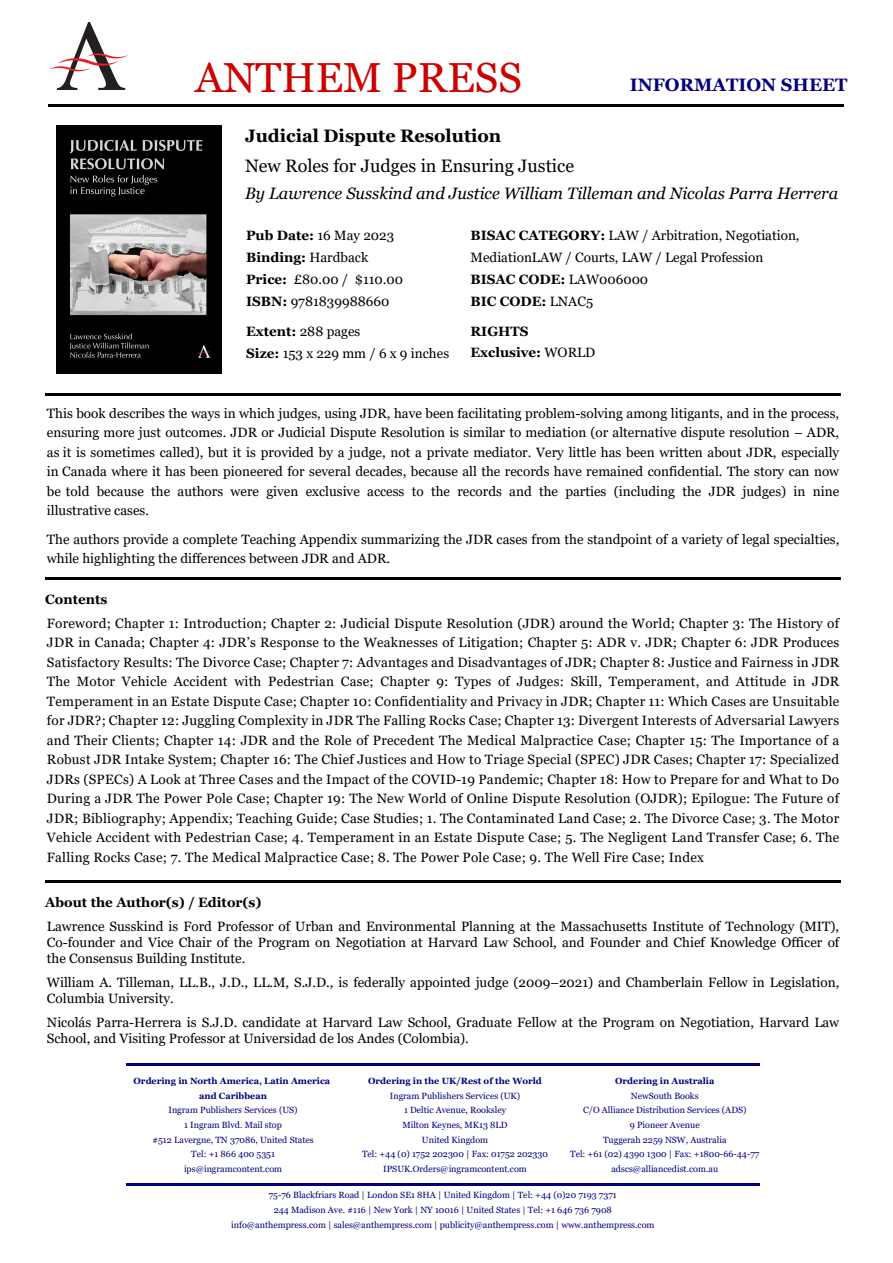
<style>
.page{position:relative;width:893px;height:1263px;background:#fff}
.page>*{position:absolute;margin:0;border:0;box-sizing:border-box;transform-origin:0 0}
.t1{font:42px "Georgia";color:#c00}
.t2{font:18px "Georgia";color:#000}
.t3{font:700 18px "Georgia";color:#000}
.t4{font:700 18px "Georgia";color:#000080}
.t5{font:italic 16.5px "Georgia";color:#000}
.t6{font:13.5px/19.5px "Georgia";color:#000}
.t7{font:700 13.5px/21px "Georgia";color:#000}
.t8{font:9px/14.5px "Georgia";color:#000080;text-align:center}
.t9{font:700 9px/14.7px "Georgia";color:#000080;text-align:center}
.s1{font-weight:700}
.s2{font-weight:400}
</style>
<div class="page">
<img style="left:56px;top:126px;width:165px;height:247px">
<hr style="left:45px;top:393px;width:795px;height:2px;background:#000">
<hr style="left:45px;top:577px;width:795px;height:3px;background:#000">
<hr style="left:45px;top:880px;width:795px;height:3px;background:#000">
<hr style="left:126px;top:1063px;width:634px;height:2px;background:#000080">
<img style="left:49px;top:22px;width:79px;height:68px">
<hr style="left:48px;top:105px;width:795px;height:2px;background:#000">
<hr style="left:126px;top:1183px;width:634px;height:2px;background:#000080">
<h1 class="t1" style="left:195px;top:52px;width:328px">ANTHEM PRESS</h1>
<h2 class="t4" style="left:630px;top:73px;width:219px">INFORMATION SHEET</h2>
<h2 class="t3" style="left:245px;top:124px;width:258px">Judicial Dispute Resolution</h2>
<h2 class="t2" style="left:245px;top:154px;width:331px">New Roles for Judges in Ensuring Justice</h2>
<p class="t5" style="left:245px;top:183px;width:595px">By Lawrence Susskind and Justice William Tilleman and Nicolas Parra Herrera</p>
<p class="t6" style="left:246px;top:225px;width:159px;line-height:21.9px"><span class="s1">Pub Date:</span> 16 May 2023<br><span class="s1">Binding:</span> Hardback<br><span class="s1">Price:</span> £80.00 / $110.00<br><span class="s1">ISBN:</span> 9781839988660</p>
<p class="t6" style="left:471px;top:225px;width:331px;line-height:21.9px"><span class="s1">BISAC CATEGORY:</span> LAW / Arbitration, Negotiation, MediationLAW / Courts, LAW / Legal Profession <span class="s1">BISAC CODE:</span> LAW006000<br><span class="s1">BIC CODE:</span> LNAC5</p>
<p class="t6" style="left:246px;top:321px;width:205px;line-height:21.9px"><span class="s1">Extent:</span> 288 pages<br><span class="s1">Size:</span> 153 x 229 mm / 6 x 9 inches</p>
<p class="t7" style="left:471px;top:321px;width:126px">RIGHTS<br>Exclusive: <span class="s2">WORLD</span></p>
<p class="t6" style="left:47px;top:404px;width:794px;text-align:justify">This book describes the ways in which judges, using JDR, have been facilitating problem-solving among litigants, and in the process, ensuring more just outcomes. JDR or Judicial Dispute Resolution is similar to mediation (or alternative dispute resolution – ADR, as it is sometimes called), but it is provided by a judge, not a private mediator. Very little has been written about JDR, especially in Canada where it has been pioneered for several decades, because all the records have remained confidential. The story can now be told because the authors were given exclusive access to the records and the parties (including the JDR judges) in nine illustrative cases.</p>
<p class="t6" style="left:47px;top:530px;width:794px">The authors provide a complete Teaching Appendix summarizing the JDR cases from the standpoint of a variety of legal specialties, while highlighting the differences between JDR and ADR.</p>
<p class="t7" style="left:45px;top:589px;width:64px">Contents</p>
<p class="t6" style="left:47px;top:614px;width:794px;text-align:justify">Foreword; Chapter 1: Introduction; Chapter 2: Judicial Dispute Resolution (JDR) around the World; Chapter 3: The History of JDR in Canada; Chapter 4: JDR’s Response to the Weaknesses of Litigation; Chapter 5: ADR v. JDR; Chapter 6: JDR Produces Satisfactory Results: The Divorce Case; Chapter 7: Advantages and Disadvantages of JDR; Chapter 8: Justice and Fairness in JDR The Motor Vehicle Accident with Pedestrian Case; Chapter 9: Types of Judges: Skill, Temperament, and Attitude in JDR Temperament in an Estate Dispute Case; Chapter 10: Confidentiality and Privacy in JDR; Chapter 11: Which Cases are Unsuitable for JDR?; Chapter 12: Juggling Complexity in JDR The Falling Rocks Case; Chapter 13: Divergent Interests of Adversarial Lawyers and Their Clients; Chapter 14: JDR and the Role of Precedent The Medical Malpractice Case; Chapter 15: The Importance of a Robust JDR Intake System; Chapter 16: The Chief Justices and How to Triage Special (SPEC) JDR Cases; Chapter 17: Specialized JDRs (SPECs) A Look at Three Cases and the Impact of the COVID-19 Pandemic; Chapter 18: How to Prepare for and What to Do During a JDR The Power Pole Case; Chapter 19: The New World of Online Dispute Resolution (OJDR); Epilogue: The Future of JDR; Bibliography; Appendix; Teaching Guide; Case Studies; 1. The Contaminated Land Case; 2. The Divorce Case; 3. The Motor Vehicle Accident with Pedestrian Case; 4. Temperament in an Estate Dispute Case; 5. The Negligent Land Transfer Case; 6. The Falling Rocks Case; 7. The Medical Malpractice Case; 8. The Power Pole Case; 9. The Well Fire Case; Index</p>
<p class="t7" style="left:45px;top:892px;width:218px">About the Author(s) / Editor(s)</p>
<p class="t6" style="left:47px;top:918px;width:794px;line-height:16.2px;text-align:justify">Lawrence Susskind is Ford Professor of Urban and Environmental Planning at the Massachusetts Institute of Technology (MIT), Co-founder and Vice Chair of the Program on Negotiation at Harvard Law School, and Founder and Chief Knowledge Officer of the Consensus Building Institute.</p>
<p class="t6" style="left:47px;top:974px;width:794px;line-height:16.2px">William A. Tilleman, LL.B., J.D., LL.M, S.J.D., is federally appointed judge (2009–2021) and Chamberlain Fellow in Legislation,<br>Columbia University.</p>
<p class="t6" style="left:47px;top:1014px;width:794px;line-height:16.4px">Nicolás Parra-Herrera is S.J.D. candidate at Harvard Law School, Graduate Fellow at the Program on Negotiation, Harvard Law<br>School, and Visiting Professor at Universidad de los Andes (Colombia).</p>
<p class="t9" style="left:134px;top:1074px;width:198px">Ordering in North America, Latin America and Caribbean</p>
<p class="t8" style="left:152px;top:1103px;width:163px">Ingram Publishers Services (US)<br>1 Ingram Blvd. Mail stop<br>#512 Lavergne, TN 37086, United States<br>Tel: +1 866 400 5351 ips@ingramcontent.com</p>
<p class="t9" style="left:368px;top:1074px;width:175px">Ordering in the UK/Rest of the World</p>
<p class="t8" style="left:362px;top:1088px;width:188px">Ingram Publishers Services (UK)<br>1 Deltic Avenue, Rooksley<br>Milton Keynes, MK13 8LD<br>United Kingdom<br>Tel: +44 (0) 1752 202300 | Fax: 01752 202330<br>IPSUK.Orders@ingramcontent.com</p>
<p class="t9" style="left:615px;top:1074px;width:101px">Ordering in Australia</p>
<p class="t8" style="left:570px;top:1088px;width:191px">NewSouth Books<br>C/O Alliance Distribution Services (ADS)<br>9 Pioneer Avenue<br>Tuggerah 2259 NSW, Australia<br>Tel: +61 (02) 4390 1300 | Fax: +1800-66-44-77 adscs@alliancedist.com.au</p>
<p class="t8" style="left:231px;top:1188px;width:425px">75-76 Blackfriars Road | London SE1 8HA | United Kingdom | Tel: +44 (0)20 7193 7371<br>244 Madison Ave. #116 | New York | NY 10016 | United States | Tel: +1 646 736 7908 info@anthempress.com | sales@anthempress.com | publicity@anthempress.com | www.anthempress.com</p>
</div>
